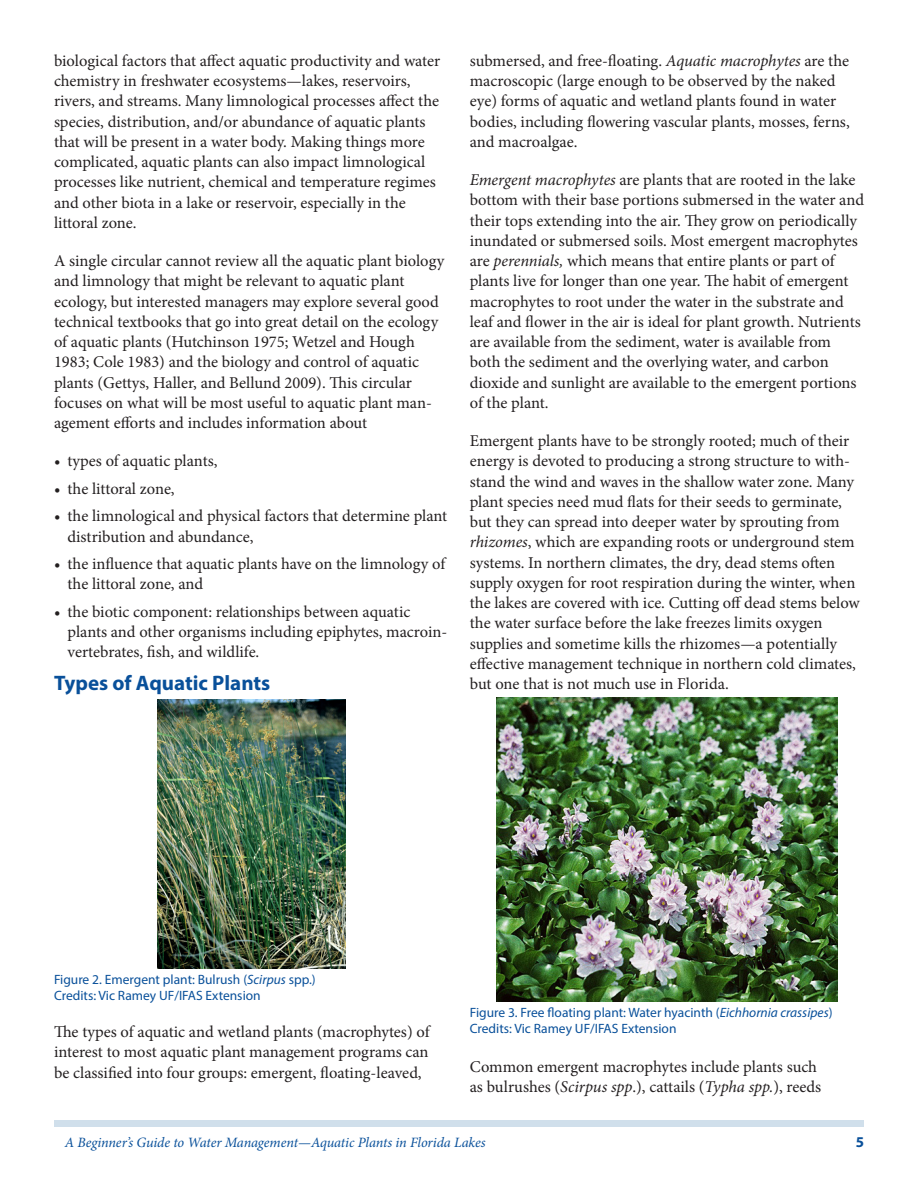
<style>
.page{position:relative;width:918px;height:1188px;background:#fff}
.page>*{position:absolute;margin:0;border:0;box-sizing:border-box;transform-origin:0 0}
.SectionHeading1{font:700 21px "Myriad Pro";color:#09509a}
.Paragraph{font:16.5px/20.2px "Minion Pro";color:#231f20}
.t1{font:700 15px "Myriad Pro";color:#09509a}
.RunningTitleItalics{font:italic 14.25px "Minion Pro";letter-spacing:-.005em;color:#09509a}
.FigureCaption{font:13.5px "Myriad Pro";color:#09509a}
.s1{font-style:italic}
</style>
<div class="page">
<div style="left:54px;top:1120px;width:810px;height:7px;background:#d0dfeb"></div>
<img style="left:157px;top:699px;width:188px;height:269px">
<img style="left:497px;top:697px;width:340px;height:304px">
<p class="Paragraph" style="left:54px;top:51px;width:388px">biological factors that affect aquatic productivity and water chemistry in freshwater ecosystems—lakes, reservoirs, rivers, and streams. Many limnological processes affect the species, distribution, and/or abundance of aquatic plants that will be present in a water body. Making things more complicated, aquatic plants can also impact limnological processes like nutrient, chemical and temperature regimes and other biota in a lake or reservoir, especially in the littoral zone.</p>
<p class="Paragraph" style="left:54px;top:251px;width:392px">A single circular cannot review all the aquatic plant biology and limnology that might be relevant to aquatic plant ecology, but interested managers may explore several good technical textbooks that go into great detail on the ecology of aquatic plants (Hutchinson 1975; Wetzel and Hough 1983; Cole 1983) and the biology and control of aquatic plants (Gettys, Haller, and Bellund 2009). This circular focuses on what will be most useful to aquatic plant man&shy;agement efforts and includes information about</p>
<p class="Paragraph" style="left:54px;top:451px;width:165px">• types of aquatic plants,</p>
<p class="Paragraph" style="left:54px;top:479px;width:122px">• the littoral zone,</p>
<p class="Paragraph" style="left:68px;top:506px;width:381px;text-indent:-14px">• the limnological and physical factors that determine plant distribution and abundance,</p>
<p class="Paragraph" style="left:68px;top:554px;width:379px;text-indent:-14px">• the influence that aquatic plants have on the limnology of the littoral zone, and</p>
<p class="Paragraph" style="left:68px;top:601px;width:381px;text-indent:-14px">• the biotic component: relationships between aquatic plants and other organisms including epiphytes, macroin&shy;vertebrates, fish, and wildlife.</p>
<p class="SectionHeading1" style="left:54px;top:669px;width:218px">Types of Aquatic Plants</p>
<p class="Paragraph" style="left:470px;top:51px;width:382px">submersed, and free-floating. <span class="s1">Aquatic macrophytes</span> are the macroscopic (large enough to be observed by the naked eye) forms of aquatic and wetland plants found in water bodies, including flowering vascular plants, mosses, ferns, and macroalgae.</p>
<p class="Paragraph" style="left:470px;top:170px;width:396px"><span class="s1">Emergent macrophytes</span> are plants that are rooted in the lake bottom with their base portions submersed in the water and their tops extending into the air. They grow on periodically inundated or submersed soils. Most emergent macrophytes are <span class="s1">perennials,</span> which means that entire plants or part of plants live for longer than one year. The habit of emergent macrophytes to root under the water in the substrate and leaf and flower in the air is ideal for plant growth. Nutrients are available from the sediment, water is available from both the sediment and the overlying water, and carbon dioxide and sunlight are available to the emergent portions of the plant.</p>
<p class="Paragraph" style="left:470px;top:431px;width:391px">Emergent plants have to be strongly rooted; much of their energy is devoted to producing a strong structure to with&shy;stand the wind and waves in the shallow water zone. Many plant species need mud flats for their seeds to germinate, but they can spread into deeper water by sprouting from <span class="s1">rhizomes</span>, which are expanding roots or underground stem systems. In northern climates, the dry, dead stems often supply oxygen for root respiration during the winter, when the lakes are covered with ice. Cutting off dead stems below the water surface before the lake freezes limits oxygen supplies and sometime kills the rhizomes—a potentially effective management technique in northern cold climates, but one that is not much use in Florida.</p>
<p class="FigureCaption" style="left:54px;top:971px;width:263px">Figure 2. Emergent plant: Bulrush (<span class="s1">Scirpus</span> spp.)</p>
<p class="FigureCaption" style="left:54px;top:988px;width:208px">Credits: Vic Ramey UF/IFAS Extension</p>
<p class="Paragraph" style="left:54px;top:1022px;width:377px;text-align:justify">The types of aquatic and wetland plants (macrophytes) of interest to most aquatic plant management programs can be classified into four groups: emergent, floating-leaved,</p>
<p class="FigureCaption" style="left:470px;top:1004px;width:364px">Figure 3. Free floating plant: Water hyacinth (<span class="s1">Eichhornia crassipes</span>)</p>
<p class="FigureCaption" style="left:470px;top:1021px;width:208px">Credits: Vic Ramey UF/IFAS Extension</p>
<p class="Paragraph" style="left:470px;top:1056px;width:353px">Common emergent macrophytes include plants such as bulrushes (<span class="s1">Scirpus spp</span>.), cattails (<span class="s1">Typha spp.</span>), reeds</p>
<p class="RunningTitleItalics" style="left:65px;top:1133px;width:422px">A Beginner’s Guide to Water Management—Aquatic Plants in Florida Lakes</p>
<p class="t1" style="left:856px;top:1133px;width:10px">5</p>
</div>
